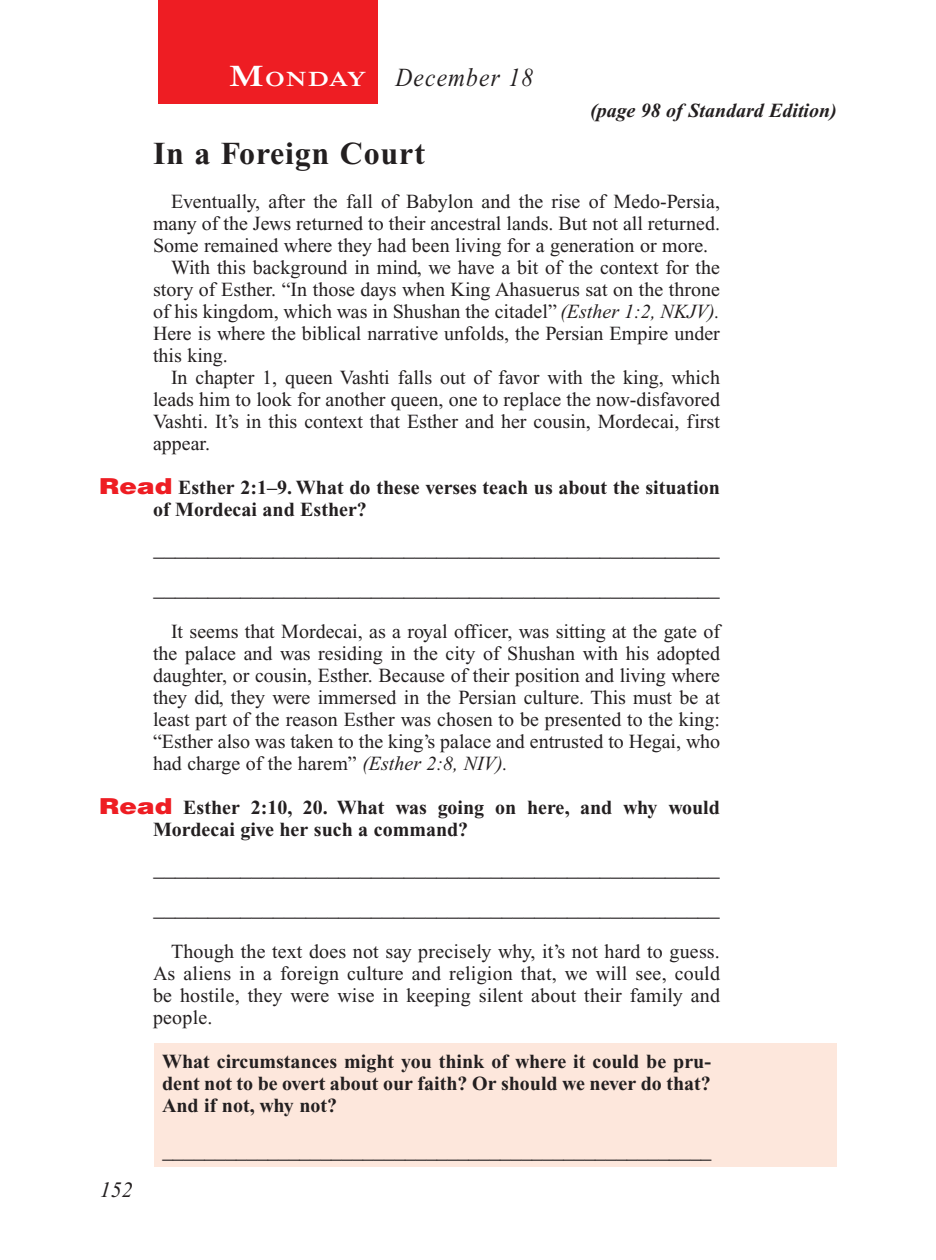
<style>
.page{position:relative;width:936px;height:1260px;background:#fff}
.page>*{position:absolute;margin:0;border:0;box-sizing:border-box;transform-origin:0 0}
.Head{font:700 32px "Times New Roman PS Std";letter-spacing:.025em;color:#231f20}
.Lesson_Dates{font:italic 26px "Times New Roman PS Std";letter-spacing:.05em;color:#231f20;scale:.9 1}
.Blank_Lines{font:22px "Times New Roman PS Std";color:#231f20}
.Blank_Lines_In_Scree{font:22px "Times New Roman PS Std";color:#231f20;scale:.96 1}
.PageNumbers{font:italic 22px "Times New Roman PS Std";color:#231f20}
.Daily_Header{font:600 21px "Times NRMT Std";letter-spacing:.045em;color:#fff;scale:1.1 1}
.Body{font:20px/22px "Times New Roman PS Std";color:#231f20;text-align:justify}
.Question{font:700 20px/22px "Times New Roman PS Std";color:#231f20}
.x-screened_box-text{font:700 20px/22px "Times New Roman PS Std";color:#231f20;text-align:justify}
.Page_from_SE{font:italic 700 20px "Times New Roman PS Std";color:#231f20}
.s1{font-size:30px}
.s2{font-style:italic}
.s3{font-family:"Helvetica LT Std";font-weight:900;font-size:22px;color:#ee1d23}
</style>
<div class="page">
<div style="left:158px;top:0;width:220px;height:103px;background:#ee1d23"></div>
<div style="left:155px;top:1043px;width:682px;height:124px;background:#fde7dc"></div>
<p class="Daily_Header" style="left:229px;top:67px;width:127px"><span class="s1">M</span>ONDAY</p>
<p class="Lesson_Dates" style="left:396px;top:63px;width:154px">December 18</p>
<p class="Page_from_SE" style="left:590px;top:100px;width:248px">(page 98 of Standard Edition)</p>
<p class="Head" style="left:153px;top:135px;width:274px">In a Foreign Court</p>
<p class="Body" style="left:153px;top:190px;width:569px;text-indent:18px">Eventually, after the fall of Babylon and the rise of Medo-Persia, many of the Jews returned to their ancestral lands. But not all returned.<br>Some remained where they had been living for a generation or more.</p>
<p class="Body" style="left:153px;top:256px;width:569px;text-indent:18px">With this background in mind, we have a bit of the context for the story of Esther. “In those days when King Ahasuerus sat on the throne of his kingdom, which was in Shushan the citadel” <span class="s2">(Esther 1:2, NKJV).<br></span>Here is where the biblical narrative unfolds, the Persian Empire under this king.</p>
<p class="Body" style="left:153px;top:366px;width:569px;text-indent:18px">In chapter 1, queen Vashti falls out of favor with the king, which leads him to look for another queen, one to replace the now-disfavored Vashti. It’s in this context that Esther and her cousin, Mordecai, first appear.</p>
<p class="Question" style="left:153px;top:476px;width:568px;text-indent:-54px"><span class="s3">Read</span> Esther 2:1–9. What do these verses teach us about the situation of Mordecai and Esther?</p>
<p class="Blank_Lines" style="left:153px;top:536px;width:568px">____________________________________________________</p>
<p class="Blank_Lines" style="left:153px;top:576px;width:568px">____________________________________________________</p>
<p class="Body" style="left:153px;top:620px;width:569px;text-indent:18px">It seems that Mordecai, as a royal officer, was sitting at the gate of the palace and was residing in the city of Shushan with his adopted daughter, or cousin, Esther. Because of their position and living where they did, they were immersed in the Persian culture. This must be at least part of the reason Esther was chosen to be presented to the king: “Esther also was taken to the king’s palace and entrusted to Hegai, who had charge of the harem” <span class="s2">(Esther 2:8, NIV).</span></p>
<p class="Question" style="left:153px;top:796px;width:568px;text-indent:-54px"><span class="s3">Read</span> Esther 2:10, 20. What was going on here, and why would<br>Mordecai give her such a command?</p>
<p class="Blank_Lines" style="left:153px;top:856px;width:568px">____________________________________________________</p>
<p class="Blank_Lines" style="left:153px;top:896px;width:568px">____________________________________________________</p>
<p class="Body" style="left:153px;top:940px;width:569px;text-indent:18px">Though the text does not say precisely why, it’s not hard to guess.<br>As aliens in a foreign culture and religion that, we will see, could be hostile, they were wise in keeping silent about their family and people.</p>
<p class="x-screened_box-text" style="left:162px;top:1050px;width:551px">What circumstances might you think of where it could be pru&shy;dent not to be overt about our faith? Or should we never do that?<br>And if not, why not?</p>
<p class="PageNumbers" style="left:100px;top:1178px;width:34px">152</p>
<p class="Blank_Lines_In_Scree" style="left:162px;top:1138px;width:574px">____________________________________________________</p>
</div>
